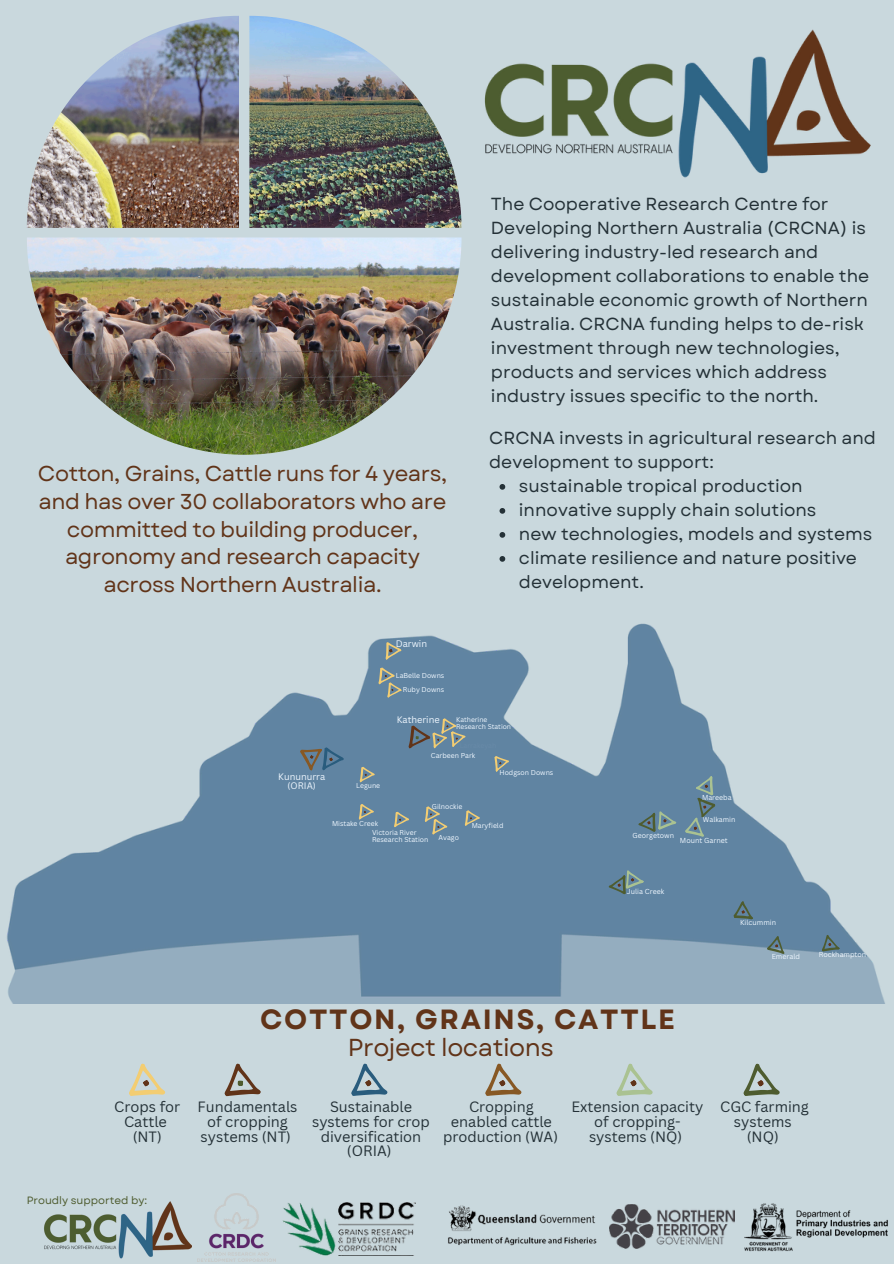
<style>
.page{position:relative;width:894px;height:1264px;background:#fff}
.page>*{position:absolute;margin:0;border:0;box-sizing:border-box;transform-origin:0 0}
.t1{font:700 27.75px "Garet";letter-spacing:.06em;color:#613419}
.t2{font:24.45px "Garet";letter-spacing:-.02em;color:#613419}
.t3{font:21.45px/27.6px "Garet";letter-spacing:-.02em;color:#613419;text-align:center}
.t4{font:17.4px/24px "Garet";color:#243137}
.t5{font:14.55px/14.5px "Canva Sans";color:#243137;text-align:center}
.t6{font:10.65px "Garet";color:#4e5c2f}
.t7{font:9.15px/9.1px "Canva Sans";color:#eff7ff;text-align:center}
.t8{font:7.05px "Canva Sans";color:#eff7ff}
.t9{font:6.9px/6.9px "Canva Sans";color:#eff7ff}
.t10{font:6.75px/7.1px "Canva Sans";color:#eff7ff}
</style>
<div class="page">
<div style="left:0;top:0;width:893px;height:1263px;background:#c9d8dd"></div>
<img style="left:44px;top:1201px;width:148px;height:58px">
<img style="left:609px;top:1204px;width:124px;height:44px">
<img style="left:448px;top:1205px;width:149px;height:41px">
<img style="left:197px;top:1193px;width:78px;height:68px">
<img style="left:282px;top:1202px;width:133px;height:53px">
<img style="left:744px;top:1203px;width:144px;height:49px">
<img style="left:484px;top:29px;width:387px;height:149px">
<img style="left:27px;top:16px;width:212px;height:212px">
<img style="left:27px;top:237px;width:434px;height:218px">
<img style="left:249px;top:16px;width:212px;height:212px">
<svg style="left:499px;top:484px;width:6px;height:5px"></svg>
<svg style="left:499px;top:508px;width:6px;height:5px"></svg>
<svg style="left:499px;top:532px;width:6px;height:5px"></svg>
<svg style="left:499px;top:556px;width:6px;height:5px"></svg>
<svg style="left:129px;top:1063px;width:36px;height:33px"></svg>
<svg style="left:224px;top:1063px;width:37px;height:34px"></svg>
<svg style="left:351px;top:1063px;width:37px;height:33px"></svg>
<svg style="left:485px;top:1063px;width:37px;height:33px"></svg>
<svg style="left:616px;top:1063px;width:37px;height:33px"></svg>
<svg style="left:743px;top:1063px;width:37px;height:33px"></svg>
<img style="left:7px;top:623px;width:878px;height:380px">
<svg style="left:459px;top:806px;width:21px;height:20px"></svg>
<svg style="left:294px;top:739px;width:51px;height:32px;background:#5e7b91"></svg>
<svg style="left:637px;top:775px;width:83px;height:66px;background:#63859b"></svg>
<svg style="left:607px;top:868px;width:37px;height:31px"></svg>
<svg style="left:815px;top:933px;width:25px;height:25px"></svg>
<svg style="left:764px;top:935px;width:20px;height:23px"></svg>
<svg style="left:729px;top:900px;width:24px;height:26px"></svg>
<svg style="left:373px;top:638px;width:29px;height:60px;background:#758e9b"></svg>
<svg style="left:401px;top:715px;width:65px;height:34px;background:#6e8593"></svg>
<svg style="left:488px;top:751px;width:22px;height:21px"></svg>
<svg style="left:419px;top:803px;width:29px;height:32px"></svg>
<svg style="left:389px;top:808px;width:21px;height:20px"></svg>
<svg style="left:353px;top:800px;width:21px;height:20px"></svg>
<svg style="left:354px;top:763px;width:21px;height:20px"></svg>
<p class="t3" style="left:38px;top:460px;width:410px">Cotton, Grains, Cattle runs for 4 years,</p>
<p class="t3" style="left:38px;top:488px;width:409px">and has over 30 collaborators who are committed to building producer, agronomy and research capacity across Northern Australia.</p>
<p class="t4" style="left:491px;top:191px;width:379px">The Cooperative Research Centre for Developing Northern Australia (CRCNA) is delivering industry-led research and development collaborations to enable the sustainable economic growth of Northern Australia. CRCNA funding helps to de-risk investment through new technologies, products and services which address industry issues specific to the north.</p>
<p class="t4" style="left:489px;top:426px;width:388px">CRCNA invests in agricultural research and development to support:</p>
<p class="t4" style="left:519px;top:474px;width:285px">sustainable tropical production</p>
<p class="t4" style="left:519px;top:498px;width:299px">innovative supply chain solutions</p>
<p class="t4" style="left:519px;top:522px;width:355px">new technologies, models and systems</p>
<p class="t4" style="left:519px;top:546px;width:339px">climate resilience and nature positive development.</p>
<p class="t7" style="left:395px;top:639px;width:33px">Darwin</p>
<p class="t9" style="left:395px;top:672px;width:50px">LaBelle Downs</p>
<p class="t9" style="left:402px;top:685px;width:43px">Ruby Downs</p>
<p class="t7" style="left:396px;top:715px;width:45px">Katherine</p>
<p class="t10" style="left:456px;top:716px;width:56px">Katherine<br>Research Station</p>
<p class="t7" style="left:278px;top:771px;width:48px">Kununurra (ORIA)</p>
<p class="t9" style="left:356px;top:781px;width:26px">Legune</p>
<p class="t9" style="left:431px;top:752px;width:46px">Carbeen Park</p>
<p class="t9" style="left:432px;top:802px;width:32px">Gilnockie</p>
<p class="t9" style="left:499px;top:768px;width:55px">Hodgson Downs</p>
<p class="t9" style="left:332px;top:820px;width:48px">Mistake Creek</p>
<p class="t9" style="left:372px;top:828px;width:58px">Victoria River<br>Research Station</p>
<p class="t9" style="left:438px;top:834px;width:22px">Avago</p>
<p class="t9" style="left:471px;top:822px;width:33px">Maryfield</p>
<p class="t8" style="left:701px;top:792px;width:31px">Mareeba</p>
<p class="t8" style="left:702px;top:814px;width:34px">Walkamin</p>
<p class="t8" style="left:632px;top:830px;width:43px">Georgetown</p>
<p class="t8" style="left:679px;top:835px;width:49px">Mount Garnet</p>
<p class="t8" style="left:626px;top:886px;width:39px">Julia Creek</p>
<p class="t8" style="left:740px;top:917px;width:37px">Kilcummin</p>
<p class="t8" style="left:771px;top:951px;width:30px">Emerald</p>
<p class="t8" style="left:818px;top:949px;width:49px">Rockhampton</p>
<p class="t1" style="left:260px;top:999px;width:416px">COTTON, GRAINS, CATTLE</p>
<p class="t2" style="left:348px;top:1029px;width:207px">Project locations</p>
<p class="t5" style="left:114px;top:1099px;width:67px">Crops for<br>Cattle (NT)</p>
<p class="t5" style="left:197px;top:1099px;width:101px">Fundamentals of cropping systems (NT)</p>
<p class="t5" style="left:443px;top:1099px;width:116px">Cropping enabled cattle production (WA)</p>
<p class="t5" style="left:312px;top:1099px;width:119px">Sustainable systems for crop diversification (ORIA)</p>
<p class="t5" style="left:571px;top:1099px;width:133px">Extension capacity of cropping&shy;systems (NQ)</p>
<p class="t5" style="left:720px;top:1099px;width:90px">CGC farming systems (NQ)</p>
<p class="t6" style="left:27px;top:1192px;width:122px">Proudly supported by:</p>
</div>
